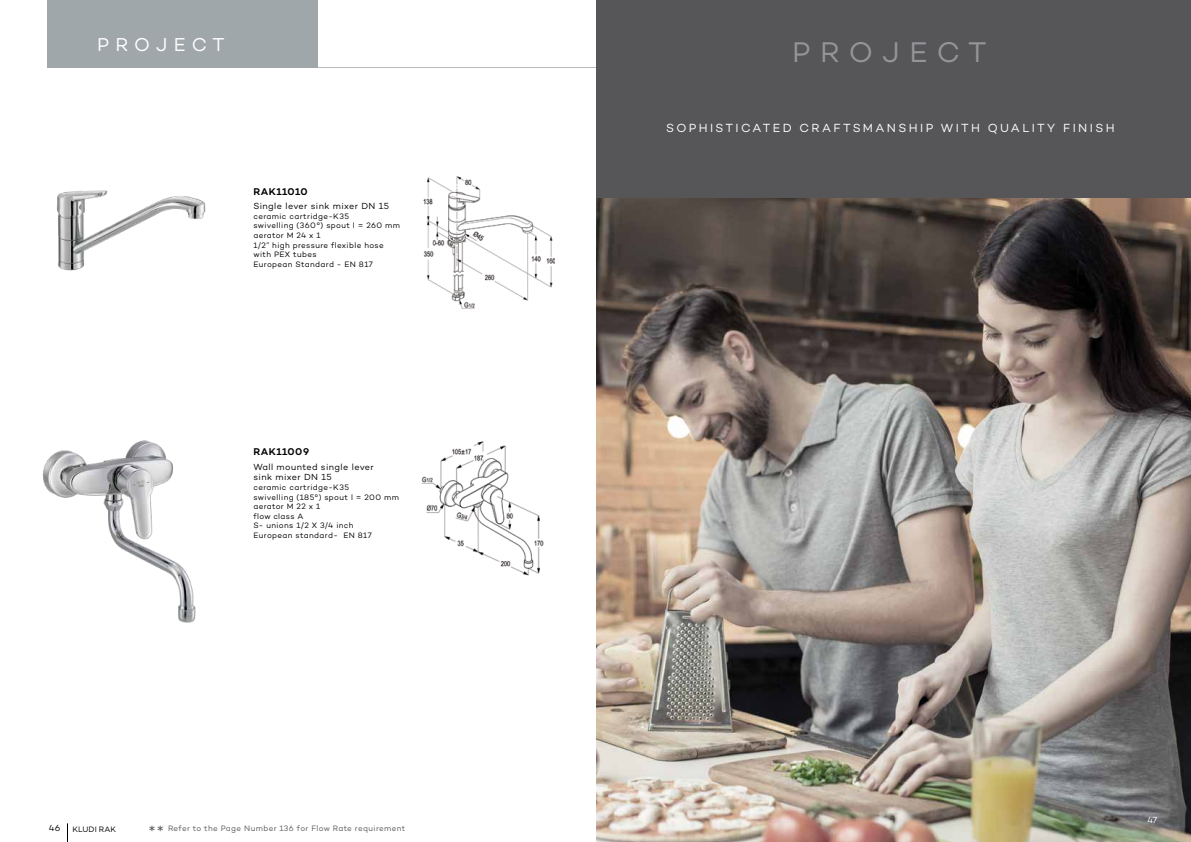
<style>
.page{position:relative;width:1191px;height:842px;background:#fff}
.page>*{position:absolute;margin:0;border:0;box-sizing:border-box;transform-origin:0 0}
.t1{font:29px "Campton";letter-spacing:.32em;color:#939598}
.t2{font:19px "Campton";letter-spacing:.32em;color:#fff}
.t3{font:18px "Campton";color:#58595b}
.t4{font:12px "Campton";letter-spacing:.2em;color:#fff}
.t5{font:600 10px "Campton";letter-spacing:.05em;color:#000}
.t6{font:9px/10.8px "Campton";letter-spacing:.045em;color:#000}
.t7{font:9px "Campton";color:#fff}
.t8{font:8px/9.6px "Campton";letter-spacing:.045em;color:#000}
.t9{font:8px "Campton";letter-spacing:.04em;color:#58595b}
.t10{font:8px "Campton";color:#000}
</style>
<div class="page">
<svg style="left:67px;top:823px;width:1px;height:19px"></svg>
<hr style="left:311px;top:67px;width:880px;height:1px;background:#bbb8b6">
<div style="left:48px;top:0;width:270px;height:68px;background:#a0a7ab"></div>
<div style="left:596px;top:0;width:595px;height:842px;background:#565658"></div>
<img style="left:596px;top:198px;width:595px;height:644px">
<img style="left:421px;top:441px;width:123px;height:135px">
<img style="left:423px;top:176px;width:131px;height:133px">
<img style="left:42px;top:440px;width:154px;height:183px">
<img style="left:57px;top:190px;width:149px;height:81px">
<h2 class="t2" style="left:97px;top:32px;width:129px">PROJECT</h2>
<h1 class="t1" style="left:792px;top:34px;width:196px">PROJECT</h1>
<p class="t5" style="left:253px;top:185px;width:56px">RAK11010</p>
<p class="t6" style="left:253px;top:200px;width:137px">Single lever sink mixer DN 15</p>
<p class="t8" style="left:253px;top:211px;width:148px">ceramic cartridge-K35<br>swivelling (360°) spout l = 260 mm aerator M 24 x 1<br>1/2” high pressure flexible hose with PEX tubes<br>European Standard - EN 817</p>
<p class="t5" style="left:253px;top:446px;width:57px">RAK11009</p>
<p class="t6" style="left:253px;top:461px;width:122px">Wall mounted single lever sink mixer DN 15</p>
<p class="t8" style="left:253px;top:482px;width:147px">ceramic cartridge-K35<br>swivelling (185°) spout l = 200 mm aerator M 22 x 1<br>flow class A<br>S- unions 1/2 X 3/4 inch<br>European standard- EN 817</p>
<h3 class="t4" style="left:666px;top:120px;width:450px">SOPHISTICATED CRAFTSMANSHIP WITH QUALITY FINISH</h3>
<p class="t6" style="left:49px;top:822px;width:13px">46</p>
<p class="t10" style="left:73px;top:824px;width:45px">KLUDI RAK</p>
<p class="t9" style="left:168px;top:823px;width:239px">Refer to the Page Number 136 for Flow Rate requirement</p>
<h3 class="t3" style="left:148px;top:821px;width:17px">**</h3>
<p class="t7" style="left:1147px;top:815px;width:12px">47</p>
</div>
